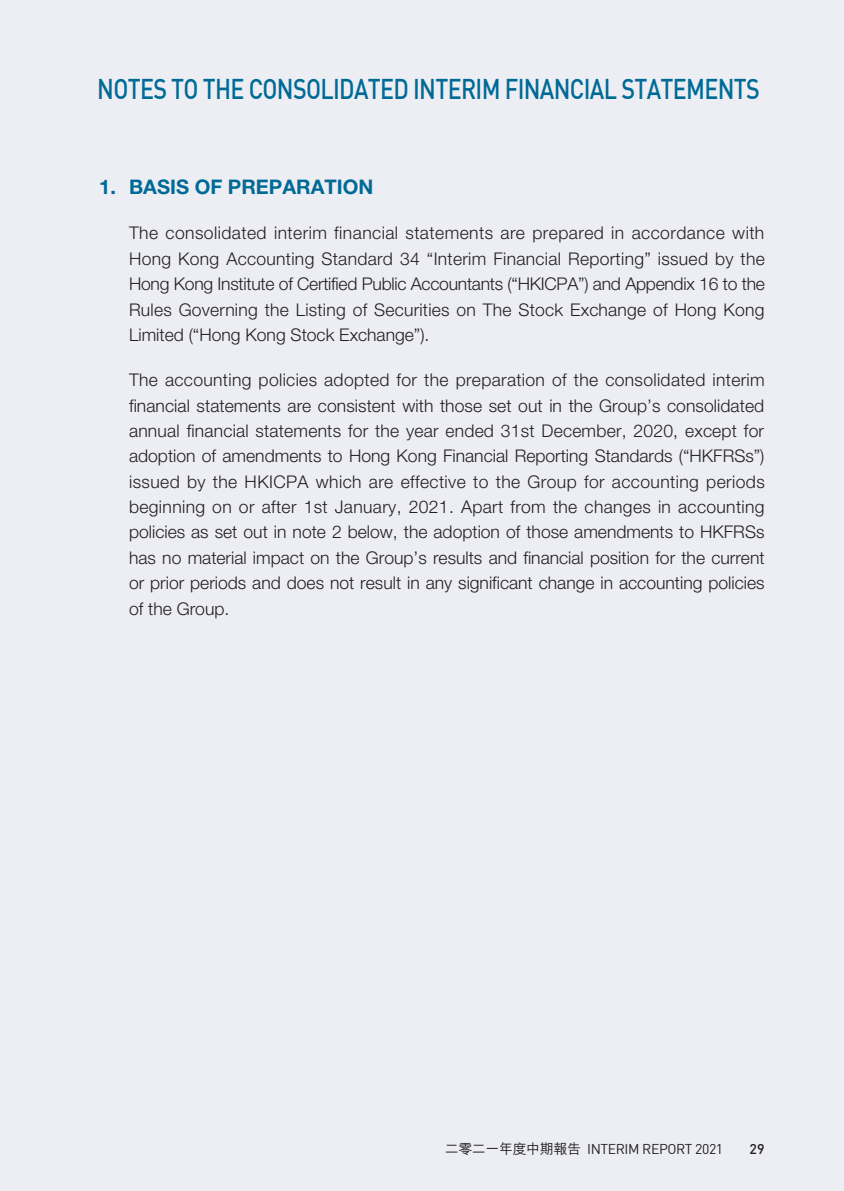
<style>
.page{position:relative;width:844px;height:1191px;background:#fff}
.page>*{position:absolute;margin:0;border:0;box-sizing:border-box;transform-origin:0 0}
.t1{font:500 28px "DIN";letter-spacing:-.03em;color:#006a95;scale:.83 1}
.t2{font:700 20.12px "Helvetica Neue LT Std";color:#006a95}
.t3{font:300 17.5px/25.4px "Helvetica Neue LT Std";color:#231f20;text-align:justify}
.t4{font:14px "DIN";letter-spacing:-.03em;color:#231f20}
.t5{font:500 14px "DIN";color:#231f20}
.s1{font-family:"M Hei HK";font-weight:500}
</style>
<div class="page">
<div style="left:0;top:0;width:843px;height:1191px;background:#eceef4"></div>
<h1 class="t1" style="left:97px;top:71px;width:799px">NOTES TO THE CONSOLIDATED INTERIM FINANCIAL STATEMENTS</h1>
<p class="t2" style="left:99px;top:174px;width:275px">1. BASIS OF PREPARATION</p>
<p class="t3" style="left:129px;top:220px;width:637px">The consolidated interim financial statements are prepared in accordance with Hong Kong Accounting Standard 34 “Interim Financial Reporting” issued by the Hong Kong Institute of Certified Public Accountants (“HKICPA”) and Appendix 16 to the Rules Governing the Listing of Securities on The Stock Exchange of Hong Kong Limited (“Hong Kong Stock Exchange”).</p>
<p class="t3" style="left:129px;top:367px;width:637px">The accounting policies adopted for the preparation of the consolidated interim financial statements are consistent with those set out in the Group’s consolidated annual financial statements for the year ended 31st December, 2020, except for adoption of amendments to Hong Kong Financial Reporting Standards (“HKFRSs”) issued by the HKICPA which are effective to the Group for accounting periods beginning on or after 1st January, 2021. Apart from the changes in accounting policies as set out in note 2 below, the adoption of those amendments to HKFRSs has no material impact on the Group’s results and financial position for the current or prior periods and does not result in any significant change in accounting policies of the Group.</p>
<p class="t4" style="left:444px;top:1139px;width:280px"><span class="s1">二零二一年度中期報告</span> INTERIM REPORT 2021</p>
<p class="t5" style="left:749px;top:1139px;width:16px">29</p>
</div>
